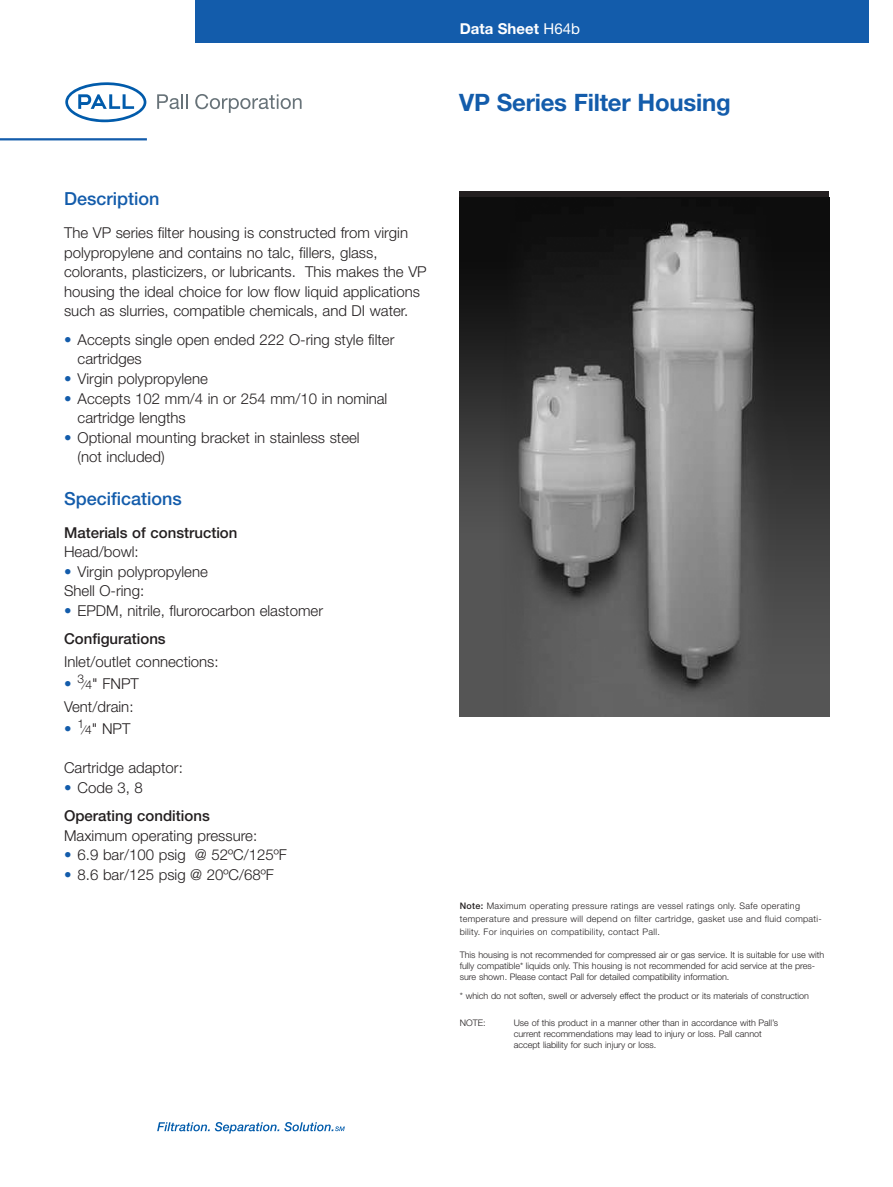
<style>
.page{position:relative;width:893px;height:1187px;background:#fff}
.page>*{position:absolute;margin:0;border:0;box-sizing:border-box;transform-origin:0 0}
.t1{font:700 24px "Helvetica Neue LT Std";letter-spacing:-.01em;color:#135cab}
.t2{font:500 18px "Helvetica Neue LT Std";color:#135cab}
.t3{font:300 15px/19.5px "Helvetica Neue";color:#231f20}
.t4{font:500 15px "Helvetica Neue LT Std";color:#231f20}
.t5{font:700 15px "Helvetica Neue LT Std";color:#fff}
.t6{font:300 9px/10.8px "Helvetica Neue";color:#231f20}
.t7{font:300 9px/13px "Helvetica Neue";letter-spacing:.035em;color:#231f20}
.s1{color:#135cab}
.s2{font-size:12px}
.s3{font-weight:400}
.s4{font-family:"Helvetica Neue LT Std";font-weight:500}
</style>
<div class="page">
<svg style="left:157px;top:1122px;width:188px;height:11px"></svg>
<div style="left:196px;top:0;width:673px;height:43px;background:#135cab"></div>
<hr style="left:0;top:138px;width:147px;height:2px;background:#135cab">
<svg style="left:157px;top:94px;width:30px;height:15px"></svg>
<svg style="left:195px;top:94px;width:107px;height:19px"></svg>
<svg style="left:65px;top:82px;width:81px;height:40px"></svg>
<img style="left:459px;top:197px;width:370px;height:519px">
<p class="t2" style="left:64px;top:192px;width:97px">Description</p>
<p class="t3" style="left:64px;top:223px;width:364px">The VP series filter housing is constructed from virgin polypropylene and contains no talc, fillers, glass, colorants, plasticizers, or lubricants. This makes the VP housing the ideal choice for low flow liquid applications such as slurries, compatible chemicals, and DI water.</p>
<p class="t3" style="left:78px;top:329px;width:318px;text-indent:-14px"><span class="s1">•</span> Accepts single open ended 222 O-ring style filter cartridges</p>
<p class="t3" style="left:64px;top:368px;width:145px"><span class="s1">•</span> Virgin polypropylene</p>
<p class="t3" style="left:78px;top:388px;width:311px;text-indent:-14px"><span class="s1">•</span> Accepts 102 mm/4 in or 254 mm/10 in nominal cartridge lengths</p>
<p class="t3" style="left:78px;top:427px;width:284px;text-indent:-14px"><span class="s1">•</span> Optional mounting bracket in stainless steel (not included)</p>
<p class="t2" style="left:64px;top:492px;width:119px">Specifications</p>
<p class="t4" style="left:64px;top:527px;width:175px">Materials of construction</p>
<p class="t3" style="left:64px;top:542px;width:76px">Head/bowl:</p>
<p class="t3" style="left:64px;top:561px;width:145px"><span class="s1">•</span> Virgin polypropylene<br>Shell O-ring:</p>
<p class="t3" style="left:64px;top:600px;width:261px"><span class="s1">•</span> EPDM, nitrile, flurorocarbon elastomer</p>
<p class="t4" style="left:64px;top:633px;width:103px">Configurations</p>
<p class="t3" style="left:64px;top:651px;width:156px">Inlet/outlet connections:</p>
<p class="t3" style="left:64px;top:672px;width:76px;line-height:22.5px"><span class="s1">•</span> <sup>3</sup><span class="s2">⁄4</span>" FNPT<br>Vent/drain:</p>
<p class="t3" style="left:64px;top:719px;width:68px"><span class="s1">•</span> <sup>1</sup><span class="s2">⁄4</span>" NPT</p>
<p class="t3" style="left:64px;top:758px;width:120px">Cartridge adaptor:</p>
<p class="t3" style="left:64px;top:777px;width:80px"><span class="s1">•</span> Code 3, 8</p>
<p class="t4" style="left:64px;top:810px;width:147px">Operating conditions</p>
<p class="t3" style="left:64px;top:825px;width:195px">Maximum operating pressure:</p>
<p class="t3" style="left:64px;top:845px;width:224px"><span class="s1">•</span> 6.9 bar/100 psig @ 52ºC/125ºF</p>
<p class="t3" style="left:64px;top:864px;width:211px"><span class="s1">•</span> 8.6 bar/125 psig @ 20ºC/68ºF</p>
<p class="t5" style="left:460px;top:23px;width:122px">Data Sheet <span class="s3">H64b</span></p>
<h1 class="t1" style="left:459px;top:94px;width:273px">VP Series Filter Housing</h1>
<p class="t7" style="left:460px;top:898px;width:363px"><span class="s4">Note:</span> Maximum operating pressure ratings are vessel ratings only. Safe operating temperature and pressure will depend on filter cartridge, gasket use and fluid compati&shy;bility. For inquiries on compatibility, contact Pall.</p>
<p class="t6" style="left:460px;top:949px;width:366px">This housing is not recommended for compressed air or gas service. It is suitable for use with fully compatible* liquids only. This housing is not recommended for acid service at the pres&shy;sure shown. Please contact Pall for detailed compatibility information.</p>
<p class="t6" style="left:460px;top:989px;width:351px">* which do not soften, swell or adversely effect the product or its materials of construction</p>
<p class="t6" style="left:460px;top:1017px;width:27px">NOTE:</p>
<p class="t6" style="left:514px;top:1016px;width:266px;line-height:11.2px">Use of this product in a manner other than in accordance with Pall’s current recommendations may lead to injury or loss. Pall cannot accept liability for such injury or loss.</p>
</div>
